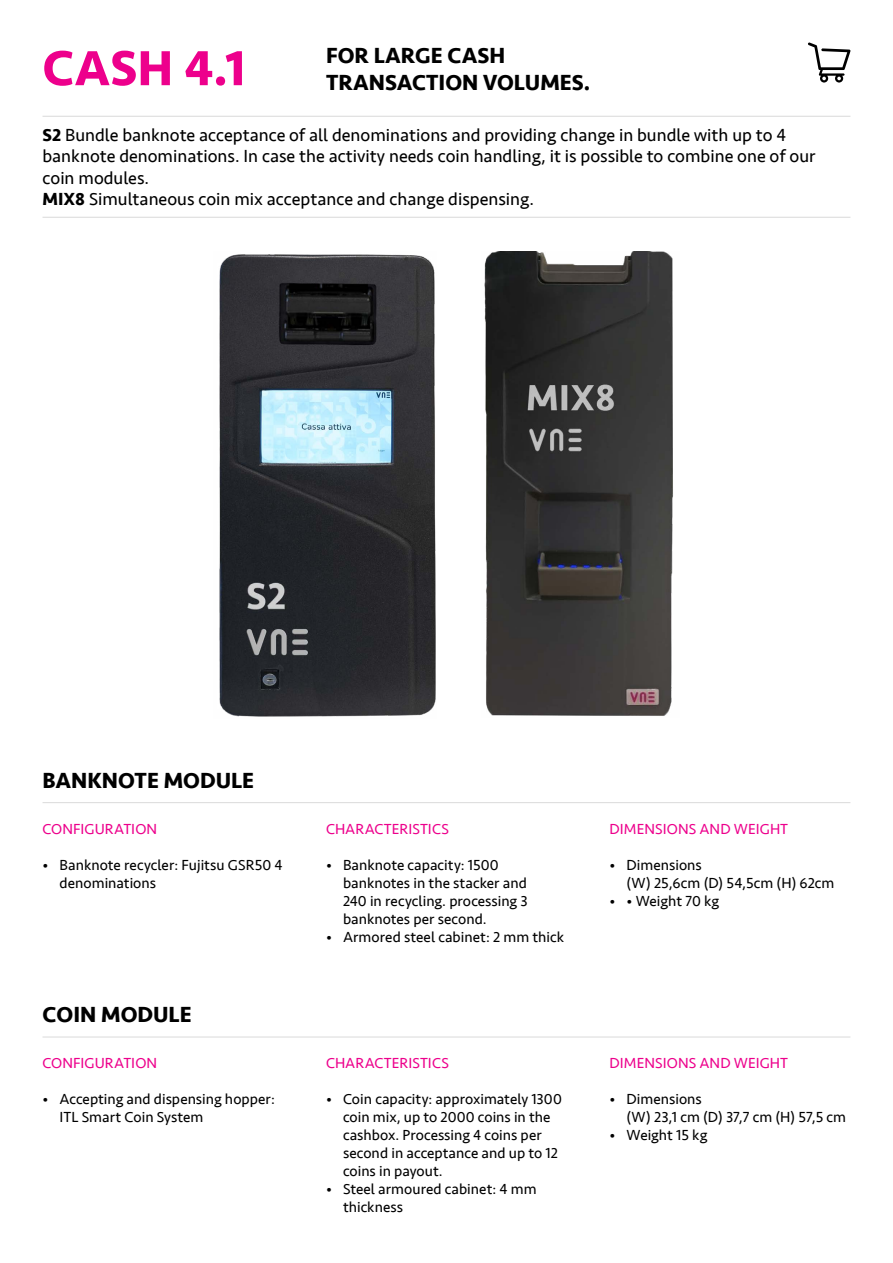
<style>
.page{position:relative;width:893px;height:1263px;background:#fff}
.page>*{position:absolute;margin:0;border:0;box-sizing:border-box;transform-origin:0 0}
.t1{font:700 51px "Seravek";color:#ed008c}
.t2{font:700 22.5px/27px "Seravek";color:#000}
.t3{font:18px/21.6px "Seravek";color:#000}
.t4{font:15px/18px "Seravek";color:#000}
.t5{font:15px "Seravek";letter-spacing:.005em;color:#ed008c}
.s1{font-weight:700}
</style>
<div class="page">
<svg style="left:808px;top:42px;width:42px;height:41px"></svg>
<hr style="left:43px;top:217px;width:807px;height:1px;background:#dadada">
<hr style="left:43px;top:116px;width:807px;height:1px;background:#dadada">
<hr style="left:43px;top:802px;width:807px;height:1px;background:#dadada">
<hr style="left:43px;top:1037px;width:807px;height:1px;background:#dadada">
<img style="left:219px;top:254px;width:217px;height:463px">
<img style="left:484px;top:251px;width:189px;height:465px">
<h1 class="t1" style="left:43px;top:27px;width:204px">CASH 4.1</h1>
<h2 class="t2" style="left:326px;top:42px;width:266px">FOR LARGE CASH<br>TRANSACTION VOLUMES.</h2>
<p class="t3" style="left:43px;top:124px;width:775px"><span class="s1">S2</span> Bundle banknote acceptance of all denominations and providing change in bundle with up to 4 banknote denominations. In case the activity needs coin handling, it is possible to combine one of our coin modules.<br><span class="s1">MIX8</span> Simultaneous coin mix acceptance and change dispensing.</p>
<h2 class="t2" style="left:43px;top:766px;width:213px">BANKNOTE MODULE</h2>
<p class="t5" style="left:43px;top:817px;width:116px">CONFIGURATION</p>
<p class="t4" style="left:60px;top:856px;width:224px;text-indent:-17px">• Banknote recycler: Fujitsu GSR50 4 denominations</p>
<h2 class="t2" style="left:43px;top:1001px;width:151px">COIN MODULE</h2>
<p class="t5" style="left:43px;top:1051px;width:116px">CONFIGURATION</p>
<p class="t4" style="left:60px;top:1090px;width:217px;text-indent:-17px">• Accepting and dispensing hopper:<br>ITL Smart Coin System</p>
<p class="t5" style="left:326px;top:817px;width:124px">CHARACTERISTICS</p>
<p class="t4" style="left:343px;top:856px;width:186px;text-indent:-17px">• Banknote capacity: 1500 banknotes in the stacker and<br>240 in recycling. processing 3 banknotes per second.</p>
<p class="t4" style="left:326px;top:928px;width:240px">• Armored steel cabinet: 2 mm thick</p>
<p class="t5" style="left:326px;top:1051px;width:124px">CHARACTERISTICS</p>
<p class="t4" style="left:343px;top:1090px;width:220px;text-indent:-17px">• Coin capacity: approximately 1300 coin mix, up to 2000 coins in the cashbox. Processing 4 coins per second in acceptance and up to 12 coins in payout.</p>
<p class="t4" style="left:343px;top:1180px;width:195px;text-indent:-17px">• Steel armoured cabinet: 4 mm thickness</p>
<p class="t5" style="left:609px;top:817px;width:180px">DIMENSIONS AND WEIGHT</p>
<p class="t4" style="left:626px;top:856px;width:209px;text-indent:-17px">• Dimensions<br>(W) 25,6cm (D) 54,5cm (H) 62cm</p>
<p class="t4" style="left:609px;top:892px;width:111px">• • Weight 70 kg</p>
<p class="t5" style="left:609px;top:1051px;width:180px">DIMENSIONS AND WEIGHT</p>
<p class="t4" style="left:626px;top:1090px;width:221px;text-indent:-17px">• Dimensions<br>(W) 23,1 cm (D) 37,7 cm (H) 57,5 cm</p>
<p class="t4" style="left:609px;top:1126px;width:99px">• Weight 15 kg</p>
</div>
